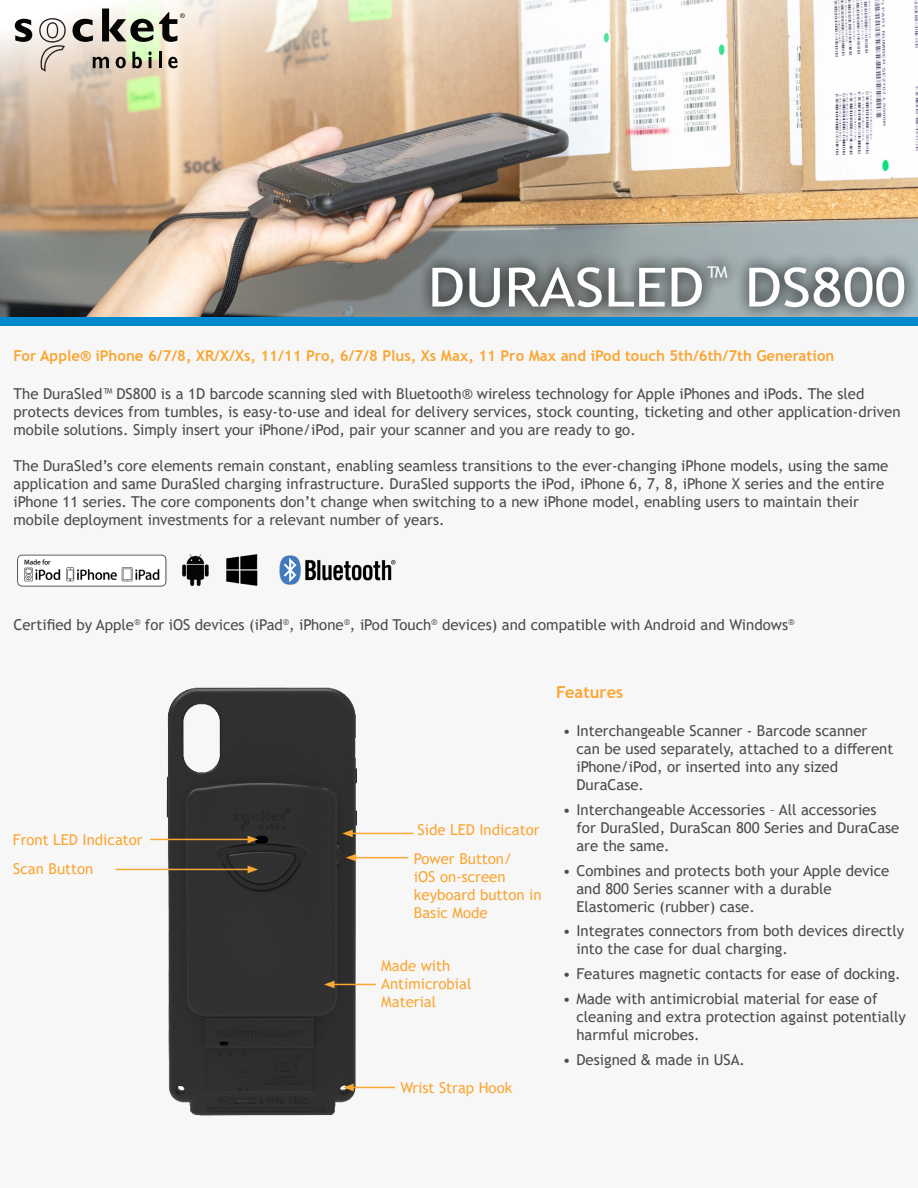
<style>
.page{position:relative;width:918px;height:1188px;background:#fff}
.page>*{position:absolute;margin:0;border:0;box-sizing:border-box;transform-origin:0 0}
.t1{font:54px "Trebuchet MS";color:#fff;scale:1.12 1}
.t2{font:700 16.5px "Trebuchet MS";color:#faa633}
.t3{font:15px/18px "Trebuchet MS";color:#4b4c4d}
.t4{font:15px/18px "Trebuchet MS";color:#faa633}
.t5{font:700 15px "Trebuchet MS";color:#faa633}
.s1{font-family:"Arial"}
</style>
<div class="page">
<div style="left:0;top:322px;width:918px;height:866px;background:#f7f7f8"></div>
<img style="left:124px;top:687px;width:290px;height:429px">
<hr style="left:332px;top:984px;width:44px;height:1px;background:#faa633">
<svg style="left:324px;top:981px;width:11px;height:7px"></svg>
<hr style="left:351px;top:1087px;width:44px;height:1px;background:#faa633">
<svg style="left:343px;top:1084px;width:11px;height:7px"></svg>
<hr style="left:150px;top:839px;width:100px;height:1px;background:#faa633">
<svg style="left:248px;top:836px;width:10px;height:7px"></svg>
<hr style="left:116px;top:869px;width:134px;height:1px;background:#faa633">
<svg style="left:248px;top:866px;width:10px;height:7px"></svg>
<hr style="left:354px;top:857px;width:54px;height:1px;background:#faa633">
<svg style="left:346px;top:854px;width:10px;height:7px"></svg>
<img style="left:17px;top:554px;width:379px;height:33px">
<img style="left:0;top:0;width:918px;height:317px">
<svg style="left:418px;top:251px;width:500px;height:66px;background:#7b8385"></svg>
<svg style="left:15px;top:19px;width:17px;height:23px"></svg>
<svg style="left:72px;top:19px;width:21px;height:23px"></svg>
<svg style="left:39px;top:18px;width:27px;height:54px"></svg>
<svg style="left:93px;top:57px;width:16px;height:11px"></svg>
<svg style="left:116px;top:57px;width:10px;height:11px"></svg>
<svg style="left:132px;top:52px;width:10px;height:16px"></svg>
<svg style="left:148px;top:51px;width:4px;height:17px"></svg>
<hr style="left:159px;top:52px;width:3px;height:16px;background:#050504">
<svg style="left:168px;top:57px;width:10px;height:11px"></svg>
<svg style="left:102px;top:9px;width:83px;height:33px;background:#9a9c8f"></svg>
<hr style="left:350px;top:833px;width:64px;height:1px;background:#faa633">
<svg style="left:342px;top:830px;width:11px;height:7px"></svg>
<div style="left:0;top:317px;width:918px;height:9px;background:#0089cf"></div>
<h1 class="t1" style="left:428px;top:253px;width:428px">DURASLED<sup>™</sup> DS800</h1>
<p class="t5" style="left:14px;top:347px;width:822px">For Apple® iPhone 6/7/8, XR/X/Xs, 11/11 Pro, 6/7/8 Plus, Xs Max, 11 Pro Max and iPod touch 5th/6th/7th Generation</p>
<p class="t3" style="left:14px;top:385px;width:889px">The DuraSled™ DS800 is a 1D barcode scanning sled with Bluetooth® wireless technology for Apple iPhones and iPods. The sled protects devices from tumbles, is easy-to-use and ideal for delivery services, stock counting, ticketing and other application-driven mobile solutions. Simply insert your iPhone/iPod, pair your scanner and you are ready to go.</p>
<p class="t3" style="left:14px;top:457px;width:876px">The DuraSled’s core elements remain constant, enabling seamless transitions to the ever-changing iPhone models, using the same application and same DuraSled charging infrastructure. DuraSled supports the iPod, iPhone 6, 7, 8, iPhone X series and the entire iPhone 11 series. The core components don’t change when switching to a new iPhone model, enabling users to maintain their</p>
<p class="t3" style="left:14px;top:511px;width:433px">mobile deployment investments for a relevant number of years.</p>
<p class="t3" style="left:14px;top:615px;width:782px">Certified by Apple<sup>®</sup> for iOS devices (iPad<sup>®</sup>, iPhone<sup>®</sup>, iPod Touch<sup>®</sup> devices) and compatible with Android and Windows<sup>®</sup></p>
<p class="t4" style="left:13px;top:831px;width:131px">Front LED Indicator</p>
<p class="t4" style="left:13px;top:859px;width:82px">Scan Button</p>
<p class="t4" style="left:418px;top:820px;width:123px">Side LED Indicator</p>
<p class="t4" style="left:414px;top:849px;width:100px">Power Button/</p>
<p class="t4" style="left:414px;top:867px;width:93px">iOS on-screen</p>
<p class="t4" style="left:414px;top:885px;width:129px">keyboard button in<br>Basic Mode</p>
<p class="t4" style="left:381px;top:957px;width:92px">Made with<br>Antimicrobial<br>Material</p>
<p class="t4" style="left:400px;top:1078px;width:113px">Wrist Strap Hook</p>
<p class="t2" style="left:556px;top:682px;width:69px">Features</p>
<p class="t3" style="left:576px;top:722px;width:318px;text-indent:-14px">• Interchangeable Scanner - Barcode scanner can be used separately, attached to a different iPhone/iPod, or inserted into any sized DuraCase.</p>
<p class="t3" style="left:576px;top:800px;width:325px;text-indent:-14px">• Interchangeable Accessories – All accessories for DuraSled, DuraScan 800 Series and DuraCase are the same.</p>
<p class="t3" style="left:576px;top:861px;width:315px;text-indent:-14px">• Combines and protects both your Apple device and 800 Series scanner with a durable<br>Elastomeric (rubber) case.</p>
<p class="t3" style="left:576px;top:922px;width:329px;text-indent:-14px">• Integrates connectors from both devices directly into the case for dual charging.</p>
<p class="t3" style="left:563px;top:965px;width:339px">• Features magnetic contacts for ease of docking.</p>
<p class="t3" style="left:576px;top:989px;width:331px;text-indent:-14px">• Made with antimicrobial material for ease of cleaning and extra protection against potentially harmful microbes.</p>
<p class="t3" style="left:563px;top:1050px;width:184px">• Designed <span class="s1">&amp;</span> made in USA.</p>
</div>
